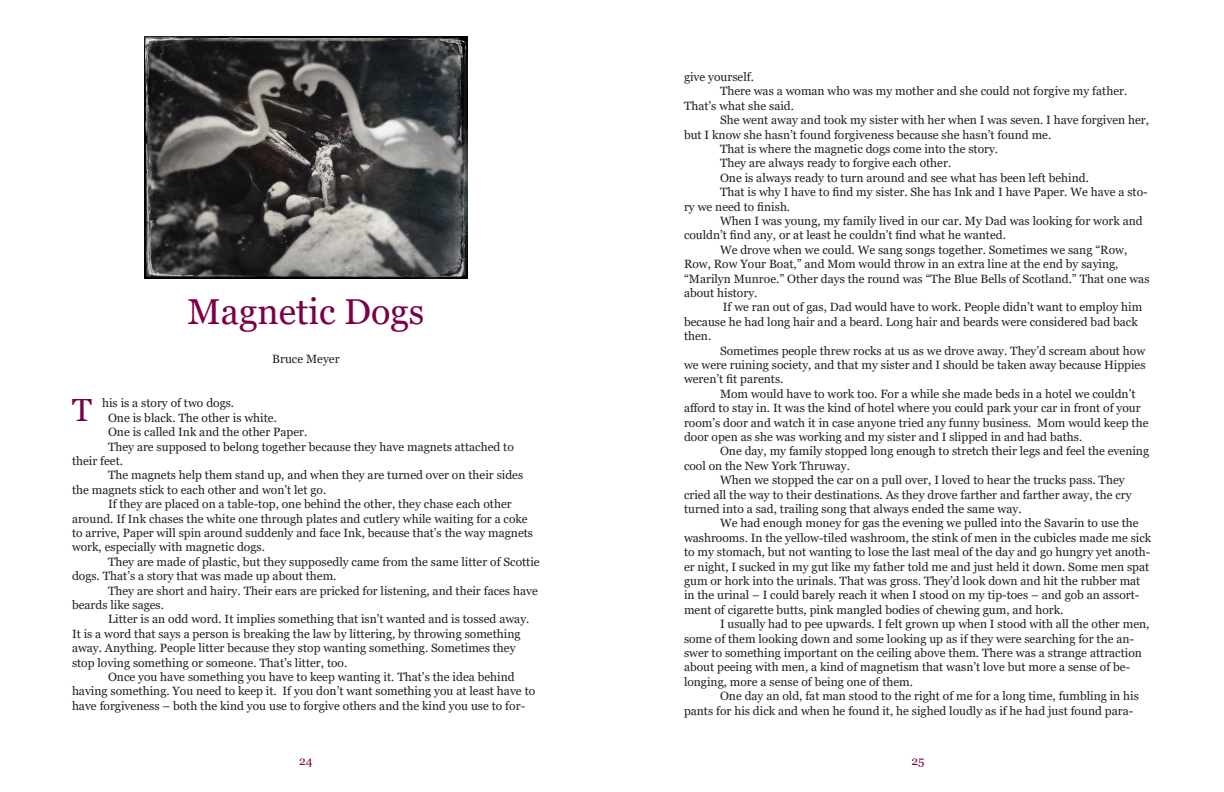
<style>
.page{position:relative;width:1224px;height:792px;background:#fff}
.page>*{position:absolute;margin:0;border:0;box-sizing:border-box;transform-origin:0 0}
.t1{font:36px "Georgia";color:#7b0046}
.t2{font:32px "Georgia";color:#7b0046}
.t3{font:12px/14.4px "Georgia";color:#231f20}
.t4{font:12px "Georgia";color:#7b0046}
</style>
<div class="page">
<img style="left:144px;top:36px;width:324px;height:242px">
<p class="t1" style="left:188px;top:290px;width:238px">Magnetic Dogs</p>
<p class="t3" style="left:272px;top:352px;width:69px">Bruce Meyer</p>
<p class="t3" style="left:102px;top:396px;width:134px">his is a story of two dogs.</p>
<p class="t3" style="left:108px;top:411px;width:170px">One is black. The other is white.</p>
<p class="t3" style="left:108px;top:425px;width:201px">One is called Ink and the other Paper.</p>
<p class="t3" style="left:72px;top:440px;width:443px;text-indent:36px">They are supposed to belong together because they have magnets attached to their feet.</p>
<p class="t3" style="left:72px;top:468px;width:453px;text-indent:36px">The magnets help them stand up, and when they are turned over on their sides the magnets stick to each other and won’t let go.</p>
<p class="t3" style="left:72px;top:497px;width:463px;text-indent:36px">If they are placed on a table-top, one behind the other, they chase each other around. If Ink chases the white one through plates and cutlery while waiting for a coke to arrive, Paper will spin around suddenly and face Ink, because that’s the way magnets work, especially with magnetic dogs.</p>
<p class="t3" style="left:72px;top:555px;width:469px;text-indent:36px">They are made of plastic, but they supposedly came from the same litter of Scottie dogs. That’s a story that was made up about them.</p>
<p class="t3" style="left:72px;top:584px;width:467px;text-indent:36px">They are short and hairy. Their ears are pricked for listening, and their faces have beards like sages.</p>
<p class="t3" style="left:72px;top:612px;width:459px;text-indent:36px">Litter is an odd word. It implies something that isn’t wanted and is tossed away.<br>It is a word that says a person is breaking the law by littering, by throwing something away. Anything. People litter because they stop wanting something. Sometimes they stop loving something or someone. That’s litter, too.</p>
<p class="t3" style="left:72px;top:670px;width:465px;text-indent:36px">Once you have something you have to keep wanting it. That’s the idea behind having something. You need to keep it. If you don’t want something you at least have to have forgiveness – both the kind you use to forgive others and the kind you use to for-</p>
<p class="t2" style="left:72px;top:391px;width:21px">T</p>
<p class="t3" style="left:684px;top:70px;width:72px">give yourself.</p>
<p class="t3" style="left:684px;top:84px;width:445px;text-indent:36px">There was a woman who was my mother and she could not forgive my father.<br>That’s what she said.</p>
<p class="t3" style="left:684px;top:113px;width:467px;text-indent:36px">She went away and took my sister with her when I was seven. I have forgiven her, but I know she hasn’t found forgiveness because she hasn’t found me.</p>
<p class="t3" style="left:720px;top:142px;width:280px">That is where the magnetic dogs come into the story.</p>
<p class="t3" style="left:720px;top:156px;width:233px">They are always ready to forgive each other.</p>
<p class="t3" style="left:720px;top:171px;width:371px">One is always ready to turn around and see what has been left behind.</p>
<p class="t3" style="left:684px;top:185px;width:465px;text-indent:36px">That is why I have to find my sister. She has Ink and I have Paper. We have a sto&shy;ry we need to finish.</p>
<p class="t3" style="left:684px;top:214px;width:460px;text-indent:36px">When I was young, my family lived in our car. My Dad was looking for work and couldn’t find any, or at least he couldn’t find what he wanted.</p>
<p class="t3" style="left:684px;top:243px;width:467px;text-indent:36px">We drove when we could. We sang songs together. Sometimes we sang “Row, Row, Row Your Boat,” and Mom would throw in an extra line at the end by saying, “Marilyn Munroe.” Other days the round was “The Blue Bells of Scotland.” That one was about history.</p>
<p class="t3" style="left:684px;top:300px;width:460px;text-indent:39px">If we ran out of gas, Dad would have to work. People didn’t want to employ him because he had long hair and a beard. Long hair and beards were considered bad back then.</p>
<p class="t3" style="left:684px;top:344px;width:463px;text-align:justify;text-indent:36px">Sometimes people threw rocks at us as we drove away. They’d scream about how we were ruining society, and that my sister and I should be taken away because Hippies weren’t fit parents.</p>
<p class="t3" style="left:684px;top:387px;width:466px;text-indent:36px">Mom would have to work too. For a while she made beds in a hotel we couldn’t afford to stay in. It was the kind of hotel where you could park your car in front of your room’s door and watch it in case anyone tried any funny business. Mom would keep the door open as she was working and my sister and I slipped in and had baths.</p>
<p class="t3" style="left:684px;top:444px;width:467px;text-indent:36px">One day, my family stopped long enough to stretch their legs and feel the evening cool on the New York Thruway.</p>
<p class="t3" style="left:684px;top:473px;width:449px;text-indent:36px">When we stopped the car on a pull over, I loved to hear the trucks pass. They cried all the way to their destinations. As they drove farther and farther away, the cry turned into a sad, trailing song that always ended the same way.</p>
<p class="t3" style="left:684px;top:516px;width:469px;text-indent:36px">We had enough money for gas the evening we pulled into the Savarin to use the washrooms. In the yellow-tiled washroom, the stink of men in the cubicles made me sick to my stomach, but not wanting to lose the last meal of the day and go hungry yet anoth&shy;er night, I sucked in my gut like my father told me and just held it down. Some men spat gum or hork into the urinals. That was gross. They’d look down and hit the rubber mat in the urinal – I could barely reach it when I stood on my tip-toes – and gob an assort&shy;ment of cigarette butts, pink mangled bodies of chewing gum, and hork.</p>
<p class="t3" style="left:684px;top:617px;width:467px;text-indent:36px">I usually had to pee upwards. I felt grown up when I stood with all the other men, some of them looking down and some looking up as if they were searching for the an&shy;swer to something important on the ceiling above them. There was a strange attraction about peeing with men, a kind of magnetism that wasn’t love but more a sense of be&shy;longing, more a sense of being one of them.</p>
<p class="t3" style="left:684px;top:689px;width:456px;text-indent:36px">One day an old, fat man stood to the right of me for a long time, fumbling in his pants for his dick and when he found it, he sighed loudly as if he had just found para-</p>
<p class="t4" style="left:299px;top:754px;width:15px">24</p>
<p class="t4" style="left:911px;top:754px;width:15px">25</p>
</div>
